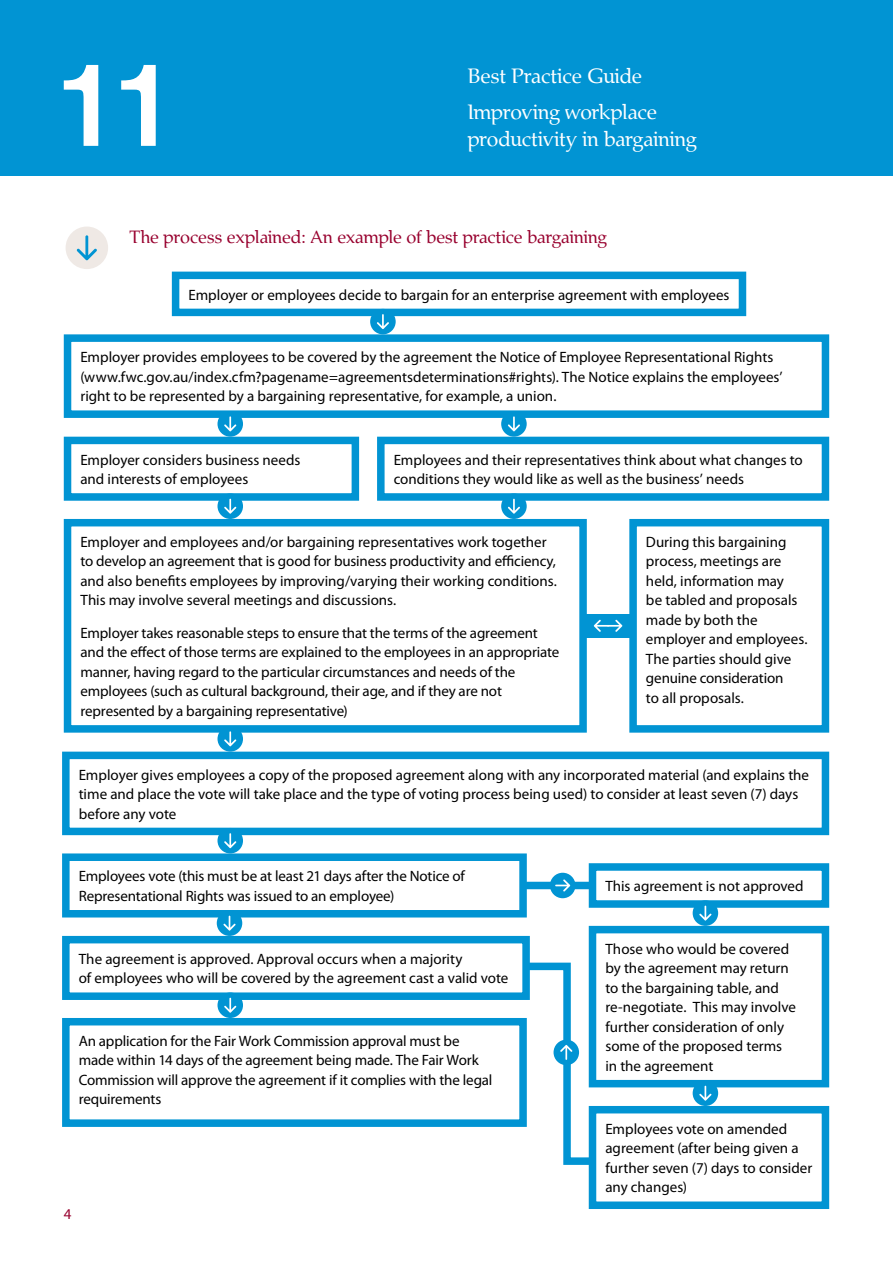
<style>
.page{position:relative;width:893px;height:1263px;background:#fff}
.page>*{position:absolute;margin:0;border:0;box-sizing:border-box;transform-origin:0 0}
.t1{font:21px/35.5px "Fair Work";letter-spacing:-.005em;color:#fff}
.A_head{font:18px "Fair Work";letter-spacing:-.005em;color:#98002e}
.body{font:15px/19.5px "Myriad Pro";letter-spacing:-.005em;color:#000}
.body-2{font:15px "Myriad Pro";color:#98002e}
</style>
<div class="page">
<div style="left:0;top:0;width:893px;height:176px;background:#0194d3"></div>
<div style="left:504px;top:882px;width:117px;height:7px;background:#0194d3"></div>
<div style="left:550px;top:873px;width:25px;height:25px;background:#0194d3;border-radius:50%"></div>
<svg style="left:555px;top:879px;width:15px;height:12px"></svg>
<svg style="left:530px;top:959px;width:98px;height:210px"></svg>
<svg style="left:64px;top:65px;width:92px;height:81px"></svg>
<div style="left:580px;top:614px;width:54px;height:24px;background:#0194d3"></div>
<div style="left:172px;top:272px;width:574px;height:44px;border:8px solid #0194d3"></div>
<div style="left:64px;top:334px;width:765px;height:84px;border:8px solid #0194d3"></div>
<div style="left:64px;top:519px;width:523px;height:214px;border:8px solid #0194d3"></div>
<div style="left:629px;top:519px;width:200px;height:214px;border:8px solid #0194d3"></div>
<div style="left:370px;top:309px;width:26px;height:25px;background:#0194d3;border-radius:50%"></div>
<svg style="left:377px;top:314px;width:12px;height:15px"></svg>
<div style="left:501px;top:411px;width:26px;height:26px;background:#0194d3;border-radius:50%"></div>
<svg style="left:508px;top:416px;width:12px;height:15px"></svg>
<div style="left:217px;top:411px;width:26px;height:26px;background:#0194d3;border-radius:50%"></div>
<svg style="left:224px;top:416px;width:12px;height:15px"></svg>
<div style="left:64px;top:437px;width:295px;height:64px;border:8px solid #0194d3"></div>
<div style="left:217px;top:493px;width:26px;height:26px;background:#0194d3;border-radius:50%"></div>
<svg style="left:224px;top:499px;width:12px;height:15px"></svg>
<div style="left:217px;top:726px;width:26px;height:26px;background:#0194d3;border-radius:50%"></div>
<svg style="left:224px;top:731px;width:12px;height:15px"></svg>
<div style="left:62px;top:752px;width:767px;height:83px;border:8px solid #0194d3"></div>
<div style="left:217px;top:828px;width:26px;height:25px;background:#0194d3;border-radius:50%"></div>
<svg style="left:224px;top:833px;width:12px;height:15px"></svg>
<div style="left:592px;top:867px;width:233px;height:37px;background:#fff"></div>
<div style="left:589px;top:863px;width:240px;height:45px;border:8px solid #0194d3"></div>
<div style="left:589px;top:926px;width:240px;height:161px;border:8px solid #0194d3"></div>
<div style="left:592px;top:1110px;width:233px;height:95px;background:#fff"></div>
<div style="left:589px;top:1106px;width:240px;height:103px;border:8px solid #0194d3"></div>
<div style="left:66px;top:857px;width:457px;height:57px;background:#fff"></div>
<div style="left:62px;top:853px;width:465px;height:64px;border:8px solid #0194d3"></div>
<div style="left:217px;top:910px;width:25px;height:26px;background:#0194d3;border-radius:50%"></div>
<svg style="left:223px;top:916px;width:13px;height:15px"></svg>
<div style="left:62px;top:936px;width:468px;height:64px;border:8px solid #0194d3"></div>
<div style="left:62px;top:1018px;width:465px;height:109px;border:8px solid #0194d3"></div>
<div style="left:217px;top:992px;width:26px;height:26px;background:#0194d3;border-radius:50%"></div>
<svg style="left:224px;top:998px;width:12px;height:15px"></svg>
<div style="left:693px;top:900px;width:25px;height:26px;background:#0194d3;border-radius:50%"></div>
<svg style="left:699px;top:906px;width:12px;height:14px"></svg>
<div style="left:693px;top:1080px;width:25px;height:26px;background:#0194d3;border-radius:50%"></div>
<svg style="left:699px;top:1086px;width:12px;height:15px"></svg>
<div style="left:377px;top:437px;width:452px;height:64px;border:8px solid #0194d3"></div>
<div style="left:501px;top:493px;width:26px;height:26px;background:#0194d3;border-radius:50%"></div>
<svg style="left:508px;top:499px;width:12px;height:15px"></svg>
<div style="left:66px;top:227px;width:42px;height:42px;background:#efe9e5;border-radius:50%"></div>
<svg style="left:77px;top:235px;width:20px;height:25px"></svg>
<svg style="left:594px;top:620px;width:28px;height:12px"></svg>
<h1 class="t1" style="left:468px;top:58px;width:191px">Best Practice Guide<br>Improving workplace</h1>
<h1 class="t1" style="left:468px;top:121px;width:230px">productivity in bargaining</h1>
<p class="A_head" style="left:129px;top:226px;width:479px">The process explained: An example of best practice bargaining</p>
<p class="body" style="left:188px;top:284px;width:543px">Employer or employees decide to bargain for an enterprise agreement with employees</p>
<p class="body" style="left:80px;top:347px;width:704px">Employer provides employees to be covered by the agreement the Notice of Employee Representational Rights (www.fwc.gov.au/index.cfm?pagename=agreementsdeterminations#rights). The Notice explains the employees’ right to be represented by a bargaining representative, for example, a union.</p>
<p class="body" style="left:80px;top:449px;width:222px">Employer considers business needs and interests of employees</p>
<p class="body" style="left:394px;top:449px;width:411px">Employees and their representatives think about what changes to conditions they would like as well as the business’ needs</p>
<p class="body" style="left:80px;top:532px;width:478px">Employer and employees and/or bargaining representatives work together to develop an agreement that is good for business productivity and efficiency, and also benefits employees by improving/varying their working conditions.<br>This may involve several meetings and discussions.</p>
<p class="body" style="left:80px;top:623px;width:480px">Employer takes reasonable steps to ensure that the terms of the agreement and the effect of those terms are explained to the employees in an appropriate manner, having regard to the particular circumstances and needs of the employees (such as cultural background, their age, and if they are not represented by a bargaining representative)</p>
<p class="body" style="left:646px;top:532px;width:163px">During this bargaining process, meetings are held, information may<br>be tabled and proposals made by both the employer and employees.<br>The parties should give genuine consideration<br>to all proposals.</p>
<p class="body" style="left:79px;top:764px;width:732px">Employer gives employees a copy of the proposed agreement along with any incorporated material (and explains the time and place the vote will take place and the type of voting process being used) to consider at least seven (7) days before any vote</p>
<p class="body" style="left:79px;top:866px;width:388px">Employees vote (this must be at least 21 days after the Notice of<br>Representational Rights was issued to an employee)</p>
<p class="body" style="left:79px;top:949px;width:431px">The agreement is approved. Approval occurs when a majority<br>of employees who will be covered by the agreement cast a valid vote</p>
<p class="body" style="left:79px;top:1031px;width:415px">An application for the Fair Work Commission approval must be made within 14 days of the agreement being made. The Fair Work Commission will approve the agreement if it complies with the legal requirements</p>
<p class="body-2" style="left:64px;top:1205px;width:9px">4</p>
<p class="body" style="left:605px;top:876px;width:200px">This agreement is not approved</p>
<p class="body" style="left:605px;top:939px;width:192px">Those who would be covered by the agreement may return to the bargaining table, and re-negotiate. This may involve further consideration of only some of the proposed terms in the agreement</p>
<p class="body" style="left:605px;top:1119px;width:208px">Employees vote on amended agreement (after being given a further seven (7) days to consider any changes)</p>
</div>
